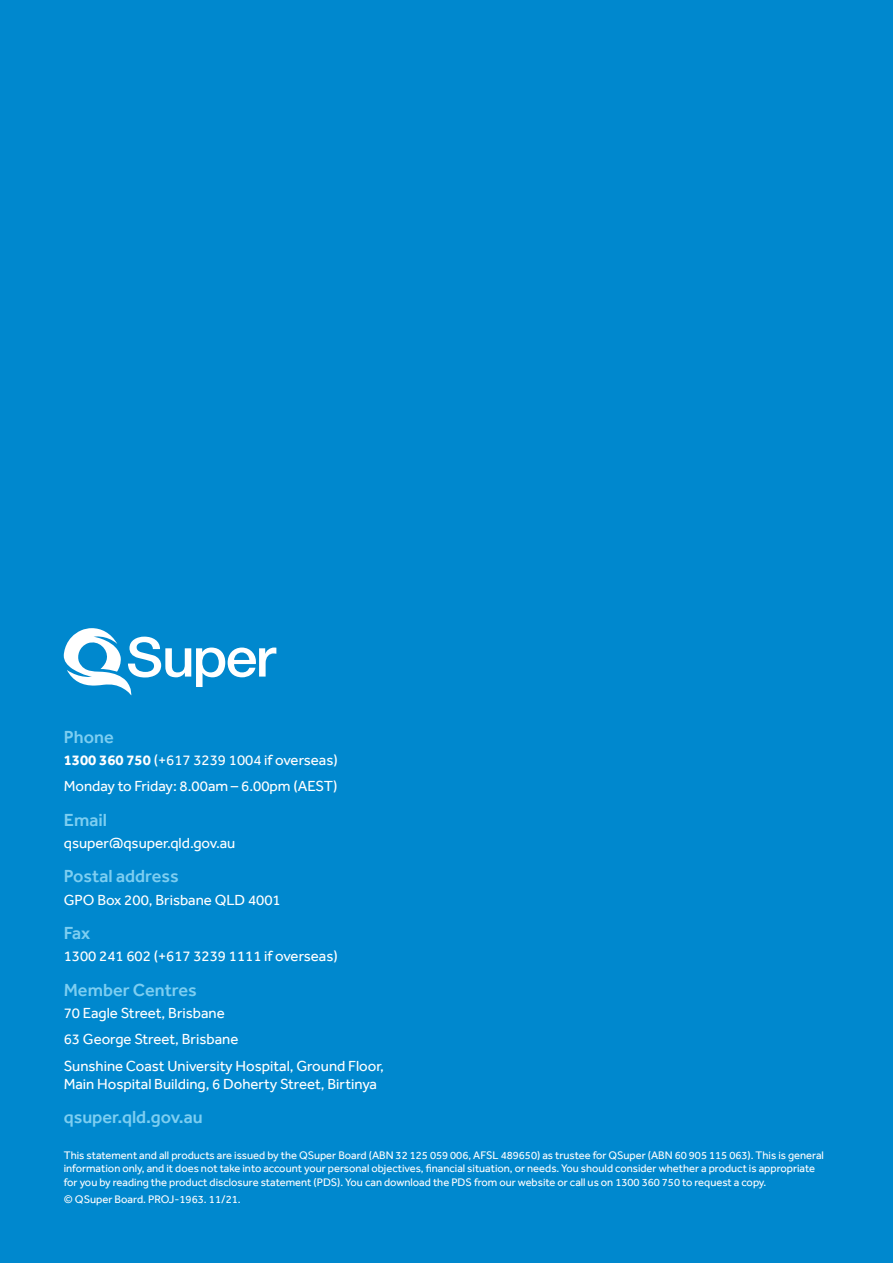
<style>
.page{position:relative;width:893px;height:1263px;background:#0088ce}
.page>*{position:absolute;margin:0;border:0;box-sizing:border-box;transform-origin:0 0}
.t1{font:500 18px "Effra";color:#7dcef1}
.t2{font:15px/26.5px "Effra";color:#fff}
.t3{font:11.25px/13.5px "Effra";color:#fff}
.s1{font-weight:700}
</style>
<div class="page">
<svg style="left:64px;top:628px;width:212px;height:67px"></svg>
<h1 class="t1" style="left:64px;top:726px;width:51px">Phone</h1>
<h2 class="t2" style="left:64px;top:746px;width:276px"><span class="s1">1300 360 750</span> (+617 3239 1004 if overseas)<br>Monday to Friday: 8.00am – 6.00pm (AEST)</h2>
<h1 class="t1" style="left:64px;top:809px;width:45px">Email</h1>
<h2 class="t2" style="left:64px;top:829px;width:173px">qsuper@qsuper.qld.gov.au</h2>
<h1 class="t1" style="left:64px;top:865px;width:116px">Postal address</h1>
<h2 class="t2" style="left:64px;top:886px;width:218px">GPO Box 200, Brisbane QLD 4001</h2>
<h1 class="t1" style="left:64px;top:922px;width:28px">Fax</h1>
<h2 class="t2" style="left:64px;top:943px;width:276px">1300 241 602 (+617 3239 1111 if overseas)</h2>
<h1 class="t1" style="left:64px;top:979px;width:135px">Member Centres</h1>
<h2 class="t2" style="left:64px;top:999px;width:322px">70 Eagle Street, Brisbane<br>63 George Street, Brisbane<br>Sunshine Coast University Hospital, Ground Floor,</h2>
<h2 class="t2" style="left:64px;top:1070px;width:315px">Main Hospital Building, 6 Doherty Street, Birtinya</h2>
<h1 class="t1" style="left:64px;top:1106px;width:140px">qsuper.qld.gov.au</h1>
<p class="t3" style="left:64px;top:1148px;width:762px">This statement and all products are issued by the QSuper Board (ABN 32 125 059 006, AFSL 489650) as trustee for QSuper (ABN 60 905 115 063). This is general information only, and it does not take into account your personal objectives, financial situation, or needs. You should consider whether a product is appropriate for you by reading the product disclosure statement (PDS). You can download the PDS from our website or call us on 1300 360 750 to request a copy.</p>
<p class="t3" style="left:64px;top:1193px;width:179px">© QSuper Board. PROJ‑1963. 11/21.</p>
</div>
